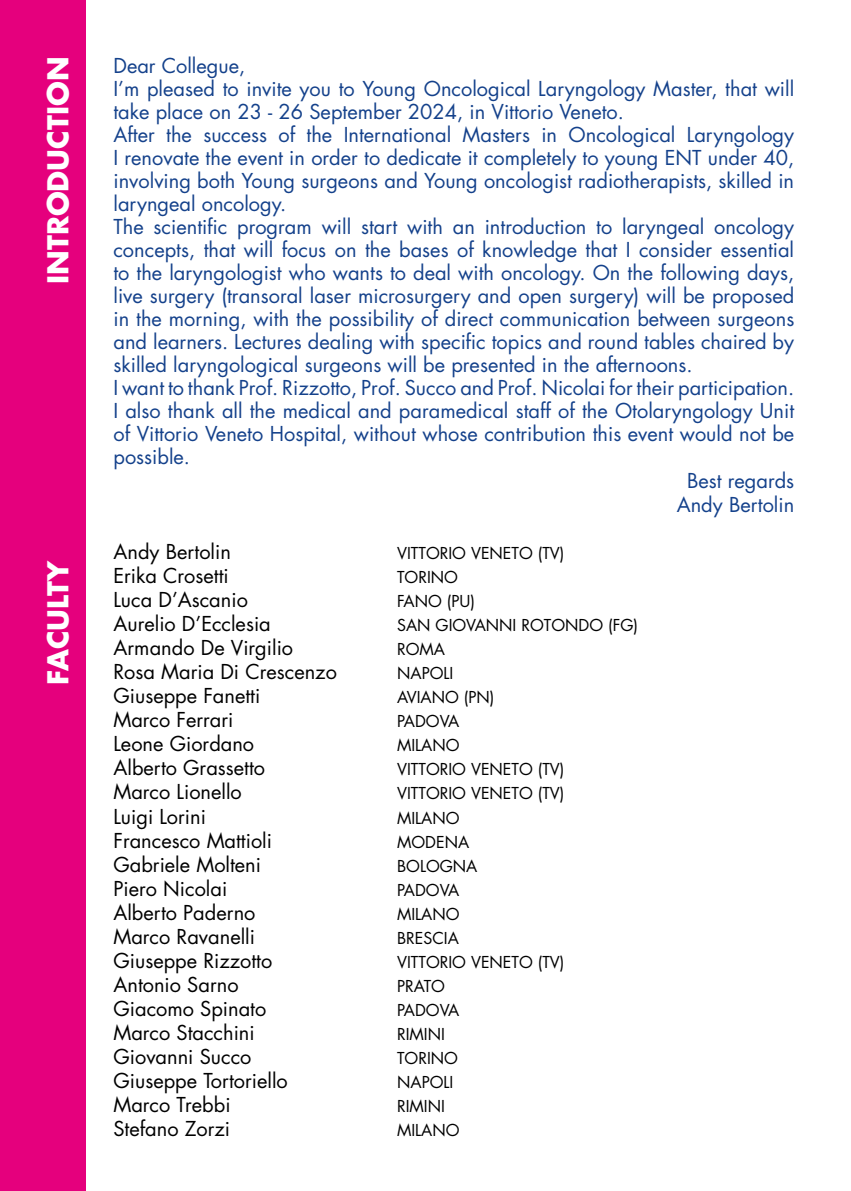
<style>
.page{position:relative;width:851px;height:1191px;background:#fff}
.page>*{position:absolute;margin:0;border:0;box-sizing:border-box;transform-origin:0 0}
.t1{font:700 28px "Futura Std";color:#fff}
.t2{font:20px "Futura Std";color:#14418b}
.t3{font:20px "Futura Std";color:#000}
.t4{font:16px "Futura Std";color:#000}
</style>
<div class="page">
<div style="left:0;top:0;width:85px;height:1191px;background:#e5007d"></div>
<hr style="left:850px;top:0;width:1px;height:1191px;background:#e5007d">
<h1 class="t1" style="left:39px;top:284px;width:229px;rotate:-90deg">INTRODUCTION</h1>
<h1 class="t1" style="left:39px;top:684px;width:126px;rotate:-90deg">FACULTY</h1>
<p class="t2" style="left:113px;top:53px;width:133px">Dear Collegue,</p>
<p class="t2" style="left:113px;top:76px;width:682px">I’m pleased to invite you to Young Oncological Laryngology Master, that will</p>
<p class="t2" style="left:113px;top:99px;width:512px">take place on 23 - 26 September 2024, in Vittorio Veneto.</p>
<p class="t2" style="left:113px;top:122px;width:682px">After the success of the International Masters in Oncological Laryngology</p>
<p class="t2" style="left:113px;top:145px;width:682px">I renovate the event in order to dedicate it completely to young ENT under 40,</p>
<p class="t2" style="left:113px;top:168px;width:682px">involving both Young surgeons and Young oncologist radiotherapists, skilled in</p>
<p class="t2" style="left:113px;top:191px;width:174px">laryngeal oncology.</p>
<p class="t2" style="left:113px;top:214px;width:682px">The scientific program will start with an introduction to laryngeal oncology</p>
<p class="t2" style="left:113px;top:237px;width:682px">concepts, that will focus on the bases of knowledge that I consider essential</p>
<p class="t2" style="left:113px;top:260px;width:682px">to the laryngologist who wants to deal with oncology. On the following days,</p>
<p class="t2" style="left:113px;top:283px;width:682px">live surgery (transoral laser microsurgery and open surgery) will be proposed</p>
<p class="t2" style="left:113px;top:306px;width:682px">in the morning, with the possibility of direct communication between surgeons</p>
<p class="t2" style="left:113px;top:329px;width:682px">and learners. Lectures dealing with specific topics and round tables chaired by</p>
<p class="t2" style="left:113px;top:352px;width:580px">skilled laryngological surgeons will be presented in the afternoons.</p>
<p class="t2" style="left:113px;top:375px;width:682px">I want to thank Prof. Rizzotto, Prof. Succo and Prof. Nicolai for their participation.</p>
<p class="t2" style="left:113px;top:398px;width:682px">I also thank all the medical and paramedical staff of the Otolaryngology Unit</p>
<p class="t2" style="left:113px;top:421px;width:682px">of Vittorio Veneto Hospital, without whose contribution this event would not be</p>
<p class="t2" style="left:113px;top:444px;width:78px">possible.</p>
<p class="t2" style="left:687px;top:468px;width:109px">Best regards</p>
<p class="t2" style="left:676px;top:492px;width:119px">Andy Bertolin</p>
<p class="t3" style="left:113px;top:539px;width:119px">Andy Bertolin</p>
<p class="t4" style="left:397px;top:543px;width:169px">VITTORIO VENETO (TV)</p>
<p class="t3" style="left:113px;top:563px;width:117px">Erika Crosetti</p>
<p class="t4" style="left:397px;top:567px;width:62px">TORINO</p>
<p class="t3" style="left:113px;top:587px;width:136px">Luca D’Ascanio</p>
<p class="t4" style="left:397px;top:591px;width:79px">FANO (PU)</p>
<p class="t3" style="left:113px;top:611px;width:159px">Aurelio D’Ecclesia</p>
<p class="t4" style="left:397px;top:615px;width:242px">SAN GIOVANNI ROTONDO (FG)</p>
<p class="t3" style="left:113px;top:635px;width:181px">Armando De Virgilio</p>
<p class="t4" style="left:397px;top:639px;width:49px">ROMA</p>
<p class="t3" style="left:113px;top:659px;width:225px">Rosa Maria Di Crescenzo</p>
<p class="t4" style="left:397px;top:663px;width:58px">NAPOLI</p>
<p class="t3" style="left:113px;top:683px;width:148px">Giuseppe Fanetti</p>
<p class="t4" style="left:397px;top:687px;width:99px">AVIANO (PN)</p>
<p class="t3" style="left:113px;top:707px;width:121px">Marco Ferrari</p>
<p class="t4" style="left:397px;top:711px;width:64px">PADOVA</p>
<p class="t3" style="left:113px;top:731px;width:142px">Leone Giordano</p>
<p class="t4" style="left:397px;top:735px;width:64px">MILANO</p>
<p class="t3" style="left:113px;top:755px;width:153px">Alberto Grassetto</p>
<p class="t4" style="left:397px;top:759px;width:169px">VITTORIO VENETO (TV)</p>
<p class="t3" style="left:113px;top:779px;width:130px">Marco Lionello</p>
<p class="t4" style="left:397px;top:783px;width:169px">VITTORIO VENETO (TV)</p>
<p class="t3" style="left:113px;top:803px;width:94px">Luigi Lorini</p>
<p class="t4" style="left:397px;top:807px;width:64px">MILANO</p>
<p class="t3" style="left:113px;top:827px;width:160px">Francesco Mattioli</p>
<p class="t4" style="left:397px;top:831px;width:74px">MODENA</p>
<p class="t3" style="left:113px;top:851px;width:149px">Gabriele Molteni</p>
<p class="t4" style="left:397px;top:855px;width:82px">BOLOGNA</p>
<p class="t3" style="left:113px;top:875px;width:115px">Piero Nicolai</p>
<p class="t4" style="left:397px;top:879px;width:64px">PADOVA</p>
<p class="t3" style="left:113px;top:899px;width:143px">Alberto Paderno</p>
<p class="t4" style="left:397px;top:903px;width:64px">MILANO</p>
<p class="t3" style="left:113px;top:923px;width:143px">Marco Ravanelli</p>
<p class="t4" style="left:397px;top:927px;width:63px">BRESCIA</p>
<p class="t3" style="left:113px;top:947px;width:160px">Giuseppe Rizzotto</p>
<p class="t4" style="left:397px;top:951px;width:169px">VITTORIO VENETO (TV)</p>
<p class="t3" style="left:113px;top:971px;width:127px">Antonio Sarno</p>
<p class="t4" style="left:397px;top:975px;width:49px">PRATO</p>
<p class="t3" style="left:113px;top:995px;width:154px">Giacomo Spinato</p>
<p class="t4" style="left:397px;top:999px;width:64px">PADOVA</p>
<p class="t3" style="left:113px;top:1019px;width:143px">Marco Stacchini</p>
<p class="t4" style="left:397px;top:1023px;width:49px">RIMINI</p>
<p class="t3" style="left:113px;top:1043px;width:139px">Giovanni Succo</p>
<p class="t4" style="left:397px;top:1047px;width:62px">TORINO</p>
<p class="t3" style="left:113px;top:1067px;width:176px">Giuseppe Tortoriello</p>
<p class="t4" style="left:397px;top:1071px;width:58px">NAPOLI</p>
<p class="t3" style="left:113px;top:1091px;width:119px">Marco Trebbi</p>
<p class="t4" style="left:397px;top:1095px;width:49px">RIMINI</p>
<p class="t3" style="left:113px;top:1115px;width:118px">Stefano Zorzi</p>
<p class="t4" style="left:397px;top:1119px;width:64px">MILANO</p>
</div>
